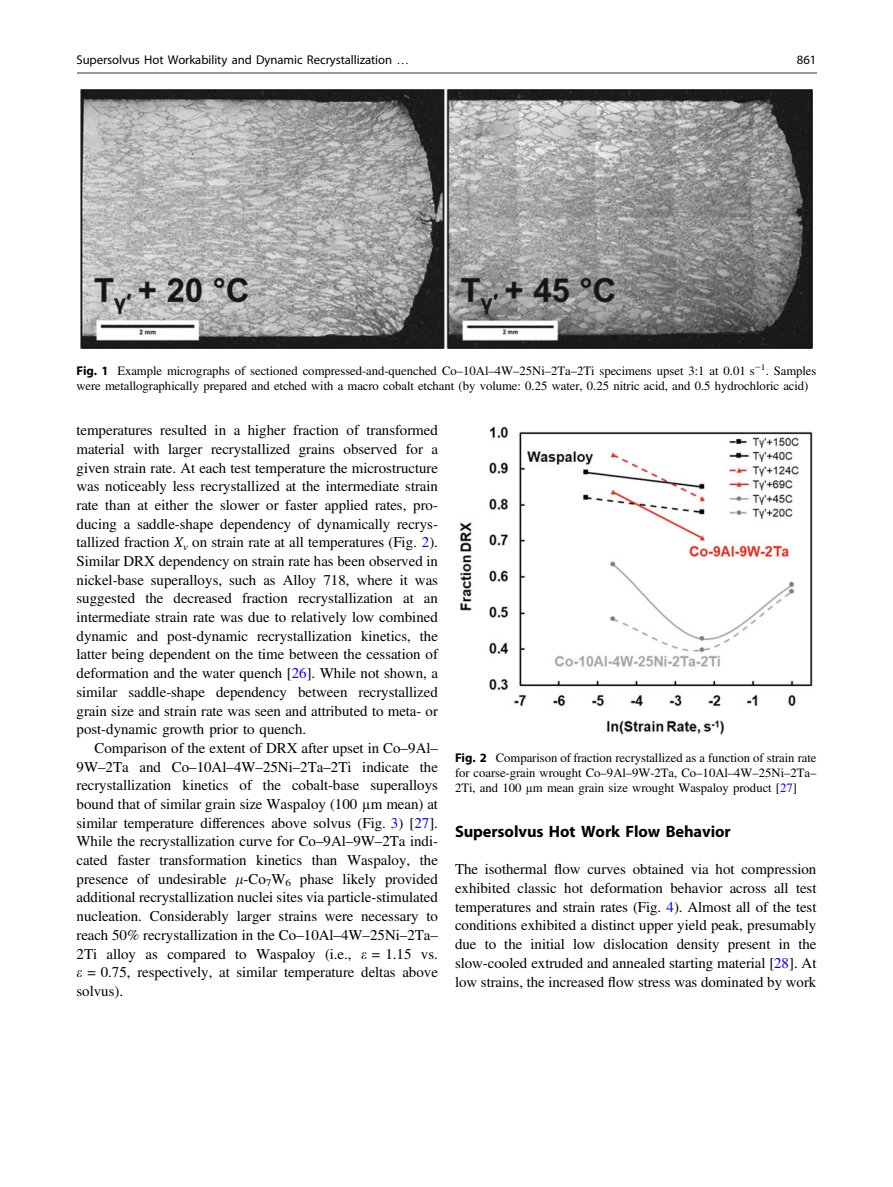
<style>
.page{position:relative;width:893px;height:1187px;background:#fff}
.page>*{position:absolute;margin:0;border:0;box-sizing:border-box;transform-origin:0 0}
.t1{font:16.5px "Adv OT3 b 30 f 6 db.B88";color:#000}
.t2{font:15px/18.8px "Adv TT5 ada 87 cc 80";color:#000;text-align:justify}
.t3{font:12.75px/14.9px "Adv TT5 ada 87 cc 80";color:#000}
.t4{font:12.75px "Adv OT46 dcae 8180";color:#000}
.s1{font-family:"Adv TT3713 a 231"}
.s2{font-family:"Adv OT3 b 30 f 6 db.B88"}
.s3{font-family:"Adv TT5 ada 87 cc"}
.s4{font-family:"Adv T Tf 2 e 4 df 62.I80"}
.s5{color:#00f}
.s6{font-family:"Adv T Tec 36968780"}
.s7{font-family:"Adv PSMP1073"}
.s8{font-family:"Adv GTIMES R78"}
</style>
<div class="page">
<img style="left:81px;top:89px;width:731px;height:259px">
<img style="left:459px;top:426px;width:353px;height:308px">
<hr style="left:77px;top:72px;width:739px;height:2px;background:#989898">
<p class="t4" style="left:77px;top:55px;width:334px">Supersolvus Hot Workability and Dynamic Recrystallization <span class="s1">…</span></p>
<p class="t4" style="left:797px;top:55px;width:21px">861</p>
<p class="t3" style="left:77px;top:365px;width:741px"><span class="s2">Fig. 1</span> Example micrographs of sectioned compressed-and-quenched Co<span class="s3">–</span>10Al<span class="s3">–</span>4W<span class="s3">–</span>25Ni<span class="s3">–</span>2Ta<span class="s3">–</span>2Ti specimens upset 3:1 at 0.01 s<sup>−</sup><sup>1</sup>. Samples were metallographically prepared and etched with a macro cobalt etchant (by volume: 0.25 water, 0.25 nitric acid, and 0.5 hydrochloric acid)</p>
<p class="t2" style="left:77px;top:422px;width:363px">temperatures resulted in a higher fraction of transformed material with larger recrystallized grains observed for a given strain rate. At each test temperature the microstructure was noticeably less recrystallized at the intermediate strain rate than at either the slower or faster applied rates, pro&shy;ducing a saddle-shape dependency of dynamically recrys&shy;tallized fraction <span class="s4">X</span><sub>v</sub> on strain rate at all temperatures (Fig. <span class="s5">2</span>).<br>Similar DRX dependency on strain rate has been observed in nickel-base superalloys, such as Alloy 718, where it was suggested the decreased fraction recrystallization at an intermediate strain rate was due to relatively low combined dynamic and post-dynamic recrystallization kinetics, the latter being dependent on the time between the cessation of deformation and the water quench [<span class="s5">26</span>]. While not shown, a similar saddle-shape dependency between recrystallized grain size and strain rate was seen and attributed to meta- or post-dynamic growth prior to quench.</p>
<p class="t2" style="left:77px;top:740px;width:363px;text-indent:18px">Comparison of the extent of DRX after upset in Co<span class="s3">–</span>9Al<span class="s3">– </span>9W<span class="s3">–</span>2Ta and Co<span class="s3">–</span>10Al<span class="s3">–</span>4W<span class="s3">–</span>25Ni<span class="s3">–</span>2Ta<span class="s3">–</span>2Ti indicate the recrystallization kinetics of the cobalt-base superalloys bound that of similar grain size Waspaloy (100 <span class="s6">µ</span>m mean) at similar temperature differences above solvus (Fig. <span class="s5">3</span>) [<span class="s5">27</span>].<br>While the recrystallization curve for Co<span class="s3">–</span>9Al<span class="s3">–</span>9W<span class="s3">–</span>2Ta indi&shy;cated faster transformation kinetics than Waspaloy, the presence of undesirable <span class="s7">l</span>-Co<sub>7</sub>W<sub>6</sub> phase likely provided additional recrystallization nuclei sites via particle-stimulated nucleation. Considerably larger strains were necessary to reach 50% recrystallization in the Co<span class="s3">–</span>10Al<span class="s3">–</span>4W<span class="s3">–</span>25Ni<span class="s3">–</span>2Ta<span class="s3">– </span>2Ti alloy as compared to Waspaloy (i.e., <span class="s7">e</span> = 1.15 vs. <span class="s7">e</span> = 0.75, respectively, at similar temperature deltas above solvus).</p>
<p class="t3" style="left:455px;top:751px;width:363px;text-align:justify"><span class="s2">Fig. 2</span> Comparison of fraction recrystallized as a function of strain rate for coarse-grain wrought Co<span class="s3">–</span>9Al<span class="s3">–</span>9W-2Ta, Co<span class="s3">–</span>10Al<span class="s3">–</span>4W<span class="s3">–</span>25Ni<span class="s3">–</span>2Ta<span class="s3">– </span>2Ti, and 100 <span class="s6">µ</span>m mean grain size wrought Waspaloy product [<span class="s5">27</span>]</p>
<p class="t1" style="left:455px;top:821px;width:277px">Supersolvus Hot Work Flow Behavior</p>
<p class="t2" style="left:455px;top:861px;width:363px">The isothermal <span class="s8">fl</span>ow curves obtained via hot compression exhibited classic hot deformation behavior across all test temperatures and strain rates (Fig. <span class="s5">4</span>). Almost all of the test conditions exhibited a distinct upper yield peak, presumably due to the initial low dislocation density present in the slow-cooled extruded and annealed starting material [<span class="s5">28</span>]. At low strains, the increased <span class="s8">fl</span>ow stress was dominated by work</p>
</div>
